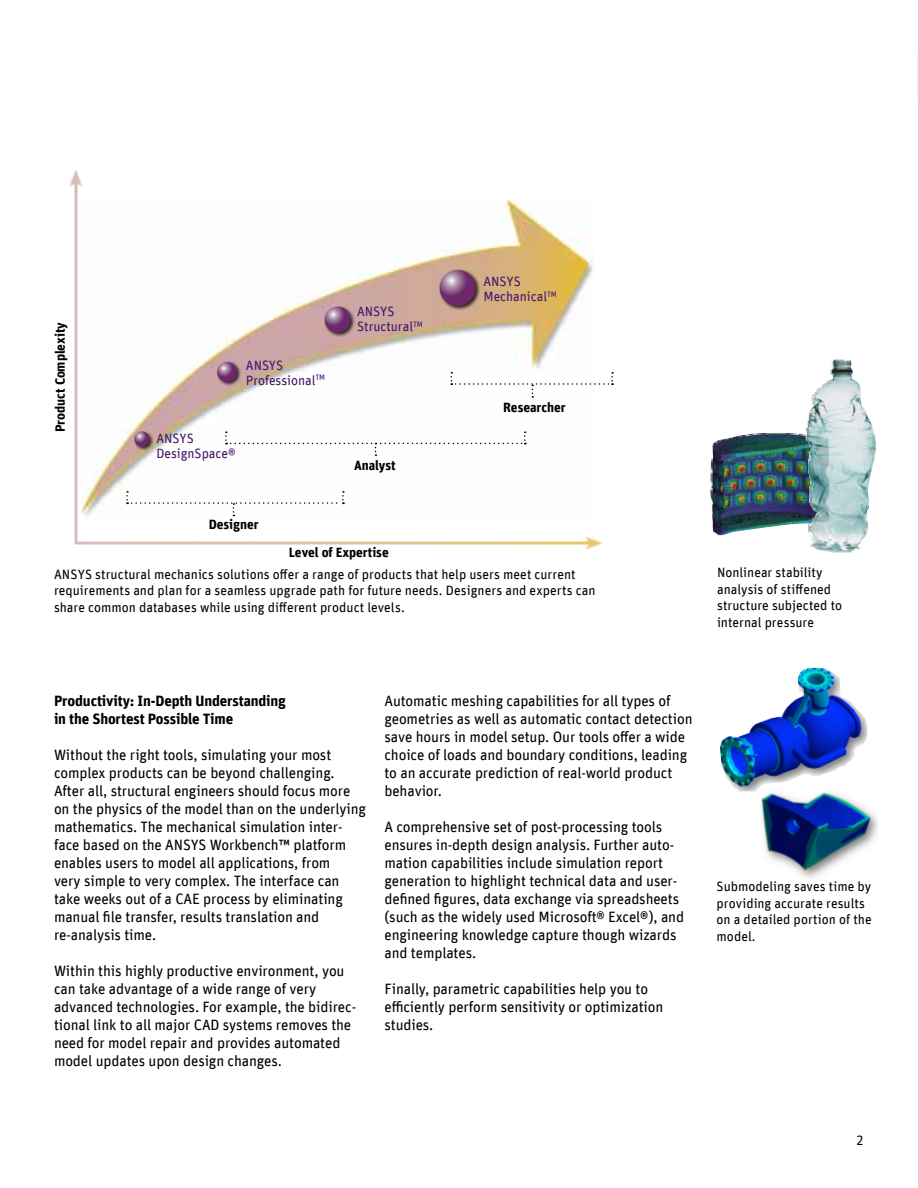
<style>
.page{position:relative;width:918px;height:1188px;background:#fff}
.page>*{position:absolute;margin:0;border:0;box-sizing:border-box;transform-origin:0 0}
.t1{font:15px/18px "Unit Offc Pro";letter-spacing:-.01em;color:#000}
.t2{font:700 15px/18px "Unit Offc Pro";letter-spacing:-.01em;color:#000}
.t3{font:13.5px/16.5px "Unit Offc Pro";color:#000}
.t4{font:13.5px/15px "Unit Offc Pro";letter-spacing:-.005em;color:#46166b}
.t5{font:700 13.5px "Unit Offc Pro";letter-spacing:-.005em;color:#000}
</style>
<div class="page">
<img style="left:710px;top:359px;width:166px;height:194px">
<img style="left:720px;top:668px;width:148px;height:123px">
<img style="left:761px;top:784px;width:117px;height:94px">
<img style="left:71px;top:171px;width:531px;height:378px">
<img style="left:82px;top:200px;width:512px;height:320px">
<svg style="left:225px;top:432px;width:301px;height:24px"></svg>
<svg style="left:126px;top:491px;width:218px;height:25px"></svg>
<svg style="left:451px;top:372px;width:162px;height:26px"></svg>
<div style="left:439px;top:269px;width:41px;height:42px;background:#000;opacity:.75"></div>
<svg style="left:440px;top:270px;width:35px;height:36px"></svg>
<div style="left:324px;top:306px;width:31px;height:31px;background:#000;opacity:.75"></div>
<svg style="left:325px;top:307px;width:25px;height:25px"></svg>
<div style="left:216px;top:361px;width:26px;height:26px;background:#000;opacity:.75"></div>
<svg style="left:217px;top:362px;width:20px;height:20px"></svg>
<div style="left:134px;top:431px;width:20px;height:20px;background:#000;opacity:.75"></div>
<svg style="left:134px;top:431px;width:15px;height:15px"></svg>
<hr style="left:917px;top:53px;width:1px;height:48px;background:#f2f2f2">
<p class="t5" style="left:50px;top:432px;width:111px;rotate:-90deg">Product Complexity</p>
<p class="t4" style="left:246px;top:357px;width:81px">ANSYS<br>Professional<sup>TM</sup></p>
<p class="t4" style="left:156px;top:430px;width:80px">ANSYS<br>DesignSpace®</p>
<p class="t5" style="left:209px;top:515px;width:51px">Designer</p>
<p class="t4" style="left:357px;top:303px;width:67px">ANSYS<br>Structural<sup>TM</sup></p>
<p class="t5" style="left:354px;top:456px;width:43px">Analyst</p>
<p class="t5" style="left:289px;top:542px;width:101px">Level of Expertise</p>
<p class="t4" style="left:484px;top:273px;width:75px">ANSYS<br>Mechanical<sup>TM</sup></p>
<p class="t5" style="left:503px;top:397px;width:64px">Researcher</p>
<p class="t3" style="left:54px;top:565px;width:543px">ANSYS structural mechanics solutions offer a range of products that help users meet current requirements and plan for a seamless upgrade path for future needs. Designers and experts can share common databases while using different product levels.</p>
<p class="t3" style="left:717px;top:564px;width:127px">Nonlinear stability analysis of stiffened structure subjected to internal pressure</p>
<p class="t2" style="left:54px;top:691px;width:233px">Productivity: In-Depth Understanding in the Shortest Possible Time</p>
<p class="t1" style="left:54px;top:745px;width:313px">Without the right tools, simulating your most complex products can be beyond challenging.<br>After all, structural engineers should focus more on the physics of the model than on the underlying mathematics. The mechanical simulation inter&shy;face based on the ANSYS Workbench™ platform enables users to model all applications, from<br>very simple to very complex. The interface can take weeks out of a CAE process by eliminating manual file transfer, results translation and re-analysis time.</p>
<p class="t1" style="left:54px;top:961px;width:304px">Within this highly productive environment, you can take advantage of a wide range of very advanced technologies. For example, the bidirec&shy;tional link to all major CAD systems removes the need for model repair and provides automated model updates upon design changes.</p>
<p class="t1" style="left:384px;top:691px;width:310px">Automatic meshing capabilities for all types of geometries as well as automatic contact detection save hours in model setup. Our tools offer a wide choice of loads and boundary conditions, leading to an accurate prediction of real-world product behavior.</p>
<p class="t1" style="left:384px;top:817px;width:301px">A comprehensive set of post-processing tools ensures in-depth design analysis. Further auto&shy;mation capabilities include simulation report generation to highlight technical data and user&shy;defined figures, data exchange via spreadsheets (such as the widely used Microsoft® Excel®), and engineering knowledge capture though wizards and templates.</p>
<p class="t1" style="left:384px;top:979px;width:280px">Finally, parametric capabilities help you to efficiently perform sensitivity or optimization studies.</p>
<p class="t3" style="left:717px;top:878px;width:157px">Submodeling saves time by providing accurate results on a detailed portion of the model.</p>
<p class="t3" style="left:856px;top:1131px;width:9px">2</p>
</div>
